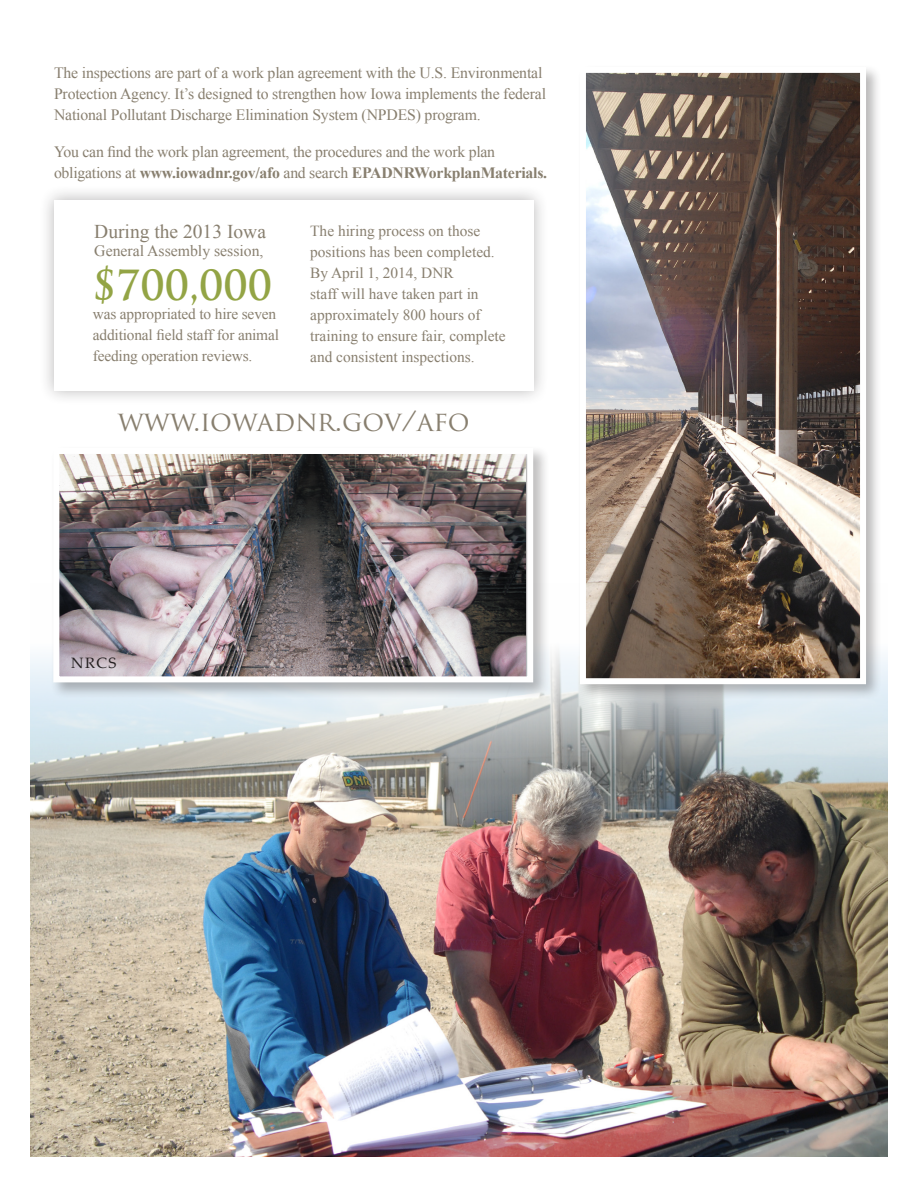
<style>
.page{position:relative;width:918px;height:1188px;background:#fff}
.page>*{position:absolute;margin:0;border:0;box-sizing:border-box;transform-origin:0 0}
.t1{font:700 40.5px "Trajan Pro";color:#93a445}
.t2{font:27px "Trajan Pro";letter-spacing:-.005em;color:#887f6f}
.t3{font:19.5px "Times New Roman";color:#887f6f}
.t4{font:15.75px/21px "Times New Roman";letter-spacing:-.01em;color:#887f6f}
.t5{font:15.3px/21px "Times New Roman";color:#887f6f}
.t6{font:15px "Palatino Linotype";color:#231f20}
.s1{font-weight:700}
</style>
<div class="page">
<img style="left:31px;top:651px;width:856px;height:506px">
<div style="left:50px;top:445px;width:499px;height:254px;background:#231f20;opacity:.32"></div>
<img style="left:60px;top:455px;width:466px;height:220px">
<div style="left:53px;top:448px;width:480px;height:234px;border:6px solid #fff"></div>
<div style="left:39px;top:185px;width:510px;height:220px;background:#231f20;opacity:.32"></div>
<div style="left:54px;top:200px;width:480px;height:190px;background:#fff"></div>
<div style="left:577px;top:64px;width:306px;height:637px;background:#231f20;opacity:.32"></div>
<img style="left:587px;top:74px;width:272px;height:603px">
<div style="left:580px;top:67px;width:286px;height:617px;border:6px solid #fff"></div>
<p class="t4" style="left:54px;top:62px;width:494px">The inspections are part of a work plan agreement with the U.S. Environmental<br>Protection Agency. It’s designed to strengthen how Iowa implements the federal<br>National Pollutant Discharge Elimination System (NPDES) program.</p>
<p class="t4" style="left:54px;top:141px;width:495px">You can find the work plan agreement, the procedures and the work plan obligations at <span class="s1">www.iowadnr.gov/afo</span> and search <span class="s1">EPADNRWorkplanMaterials.</span></p>
<p class="t3" style="left:94px;top:219px;width:173px">During the 2013 Iowa</p>
<p class="t4" style="left:94px;top:240px;width:171px">General Assembly session,</p>
<p class="t1" style="left:92px;top:260px;width:182px">$700,000</p>
<p class="t5" style="left:93px;top:303px;width:188px">was appropriated to hire seven additional field staff for animal feeding operation reviews.</p>
<p class="t5" style="left:310px;top:221px;width:197px">The hiring process on those positions has been completed.<br>By April 1, 2014, DNR<br>staff will have taken part in approximately 800 hours of training to ensure fair, complete and consistent inspections.</p>
<p class="t2" style="left:118px;top:404px;width:354px">WWW.IOWADNR.GOV/AFO</p>
<p class="t6" style="left:71px;top:652px;width:46px">NRCS</p>
</div>
